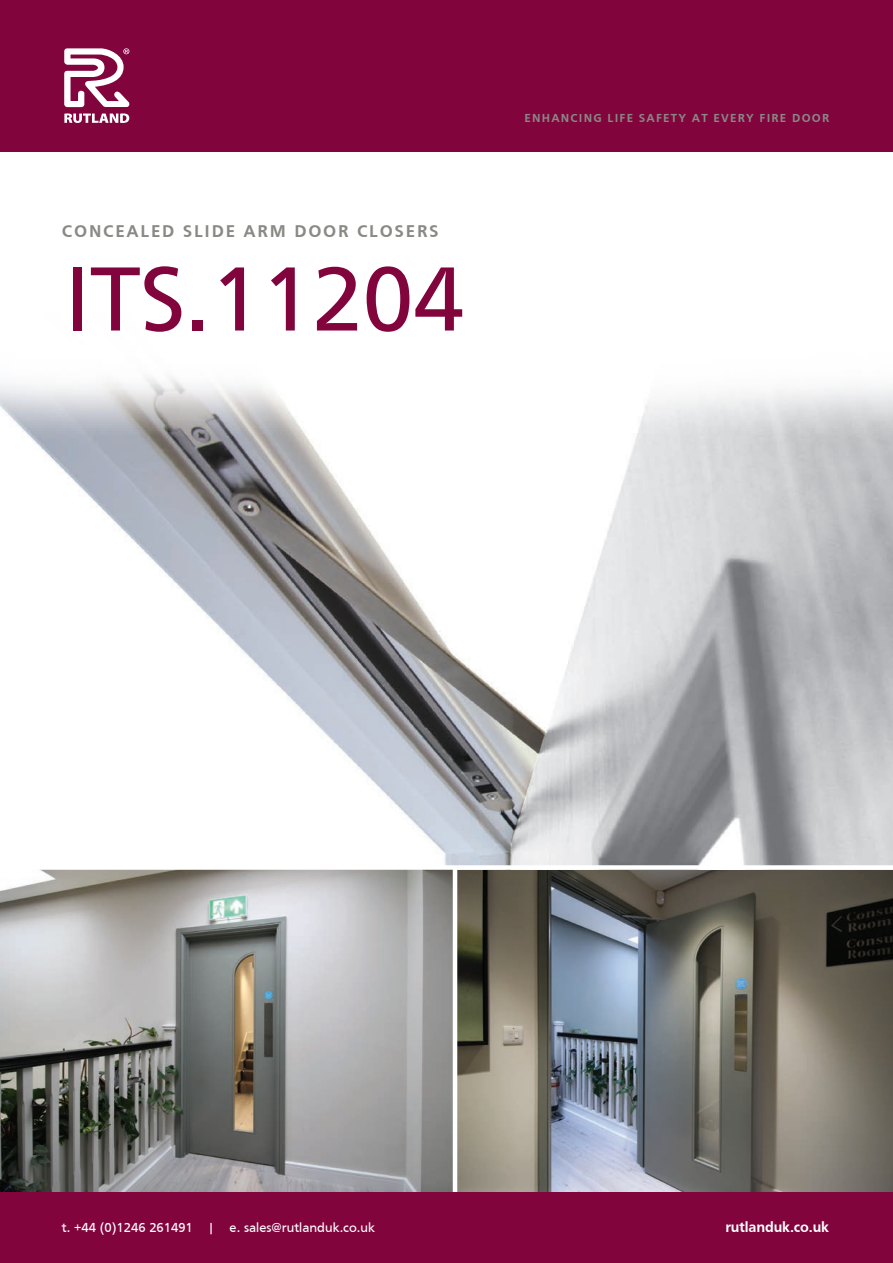
<style>
.page{position:relative;width:893px;height:1263px;background:#fff}
.page>*{position:absolute;margin:0;border:0;box-sizing:border-box;transform-origin:0 0}
.t1{font:94.5px "Frutiger";color:#82043d}
.t2{font:700 17.55px "Frutiger";letter-spacing:.1em;color:#888a85}
.t3{font:700 15px "Frutiger";letter-spacing:-.01em;color:#fff}
.t4{font:13.5px "Frutiger";color:#fff}
.t5{font:700 12px "Frutiger";letter-spacing:.1em;color:#888a85}
</style>
<div class="page">
<img style="left:0;top:377px;width:893px;height:488px">
<img style="left:457px;top:870px;width:435px;height:322px">
<img style="left:0;top:870px;width:453px;height:322px">
<hr style="left:892px;top:870px;width:1px;height:332px;background:#e6e7e9">
<div style="left:0;top:0;width:893px;height:151px;background:#82043d"></div>
<div style="left:0;top:1192px;width:893px;height:71px;background:#82043d"></div>
<svg style="left:64px;top:113px;width:65px;height:10px"></svg>
<svg style="left:64px;top:48px;width:66px;height:59px"></svg>
<p class="t2" style="left:62px;top:221px;width:378px">CONCEALED SLIDE ARM DOOR CLOSERS</p>
<h1 class="t1" style="left:64px;top:245px;width:402px">ITS.11204</h1>
<p class="t5" style="left:524px;top:111px;width:306px">ENHANCING LIFE SAFETY AT EVERY FIRE DOOR</p>
<p class="t4" style="left:62px;top:1220px;width:315px">t. +44 (0)1246 261491 | e. sales@rutlanduk.co.uk</p>
<p class="t3" style="left:725px;top:1218px;width:105px">rutlanduk.co.uk</p>
</div>
